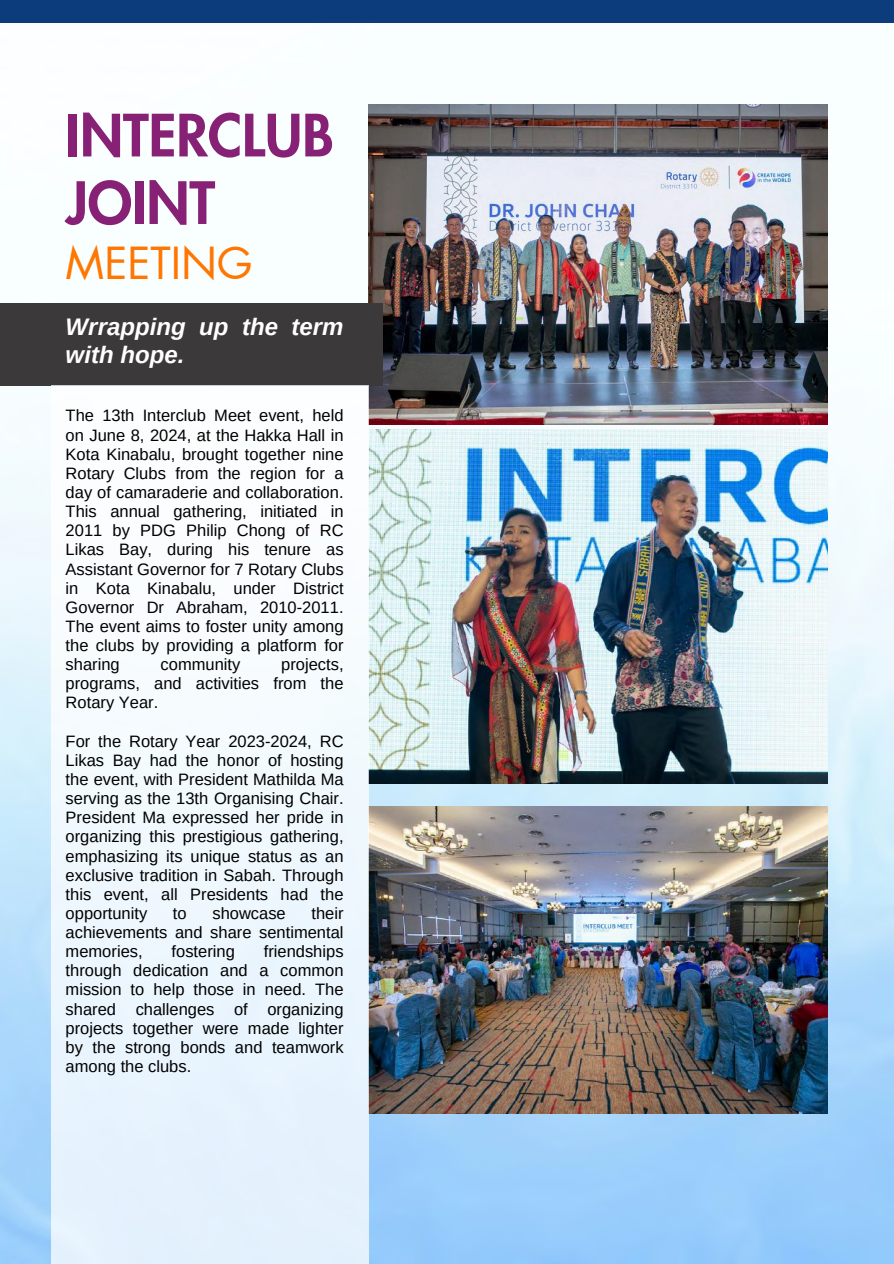
<style>
.page{position:relative;width:894px;height:1264px;background:#fff}
.page>*{position:absolute;margin:0;border:0;box-sizing:border-box;transform-origin:0 0}
.t1{font:800 56.7px/67.5px "Futura LT Pro";color:#872175}
.t2{font:43.2px "Futura LT Pro";color:#ff7600}
.t3{font:italic 700 24px/28.2px "Arimo";color:#fff}
.t4{font:16.5px/19.2px "Arimo";color:#000;text-align:justify}
</style>
<div class="page">
<img style="left:0;top:104px;width:893px;height:1159px">
<img style="left:368px;top:105px;width:459px;height:319px">
<img style="left:368px;top:429px;width:459px;height:354px">
<div style="left:0;top:303px;width:383px;height:82px;background:#3b3939"></div>
<div style="left:0;top:0;width:893px;height:23px;background:#0c3c7c"></div>
<img style="left:368px;top:806px;width:459px;height:306px">
<div style="left:51px;top:385px;width:317px;height:878px;background:linear-gradient(to right,#f1f8fe,#f0f8fe)"></div>
<h1 class="t1" style="left:66px;top:104px;width:269px">INTERCLUB<br>JOINT</h1>
<h2 class="t2" style="left:66px;top:243px;width:188px">MEETING</h2>
<h3 class="t3" style="left:66px;top:313px;width:279px">Wrrapping up the term with hope.</h3>
<p class="t4" style="left:66px;top:406px;width:279px">The 13th Interclub Meet event, held on June 8, 2024, at the Hakka Hall in Kota Kinabalu, brought together nine Rotary Clubs from the region for a day of camaraderie and collaboration.<br>This annual gathering, initiated in 2011 by PDG Philip Chong of RC Likas Bay, during his tenure as Assistant Governor for 7 Rotary Clubs in Kota Kinabalu, under District Governor Dr Abraham, 2010-2011.<br>The event aims to foster unity among the clubs by providing a platform for sharing</p>
<p class="t4" style="left:66px;top:655px;width:279px;text-indent:215px">projects, programs, and activities from the Rotary Year.</p>
<p class="t4" style="left:66px;top:731px;width:279px">For the Rotary Year 2023-2024, RC Likas Bay had the honor of hosting the event, with President Mathilda Ma serving as the 13th Organising Chair.<br>President Ma expressed her pride in organizing this prestigious gathering, emphasizing its unique status as an exclusive tradition in Sabah. Through this event, all Presidents had the opportunity</p>
<p class="t4" style="left:160px;top:655px;width:81px">community</p>
<p class="t4" style="left:66px;top:903px;width:279px;text-indent:246px">their achievements and share sentimental memories,</p>
<p class="t4" style="left:173px;top:903px;width:15px">to</p>
<p class="t4" style="left:212px;top:903px;width:75px">showcase</p>
<p class="t4" style="left:66px;top:941px;width:279px;text-indent:198px">friendships through dedication and a common mission to help those in need. The shared challenges of organizing projects together were made lighter by the strong bonds and teamwork among the clubs.</p>
<p class="t4" style="left:171px;top:941px;width:65px">fostering</p>
</div>
